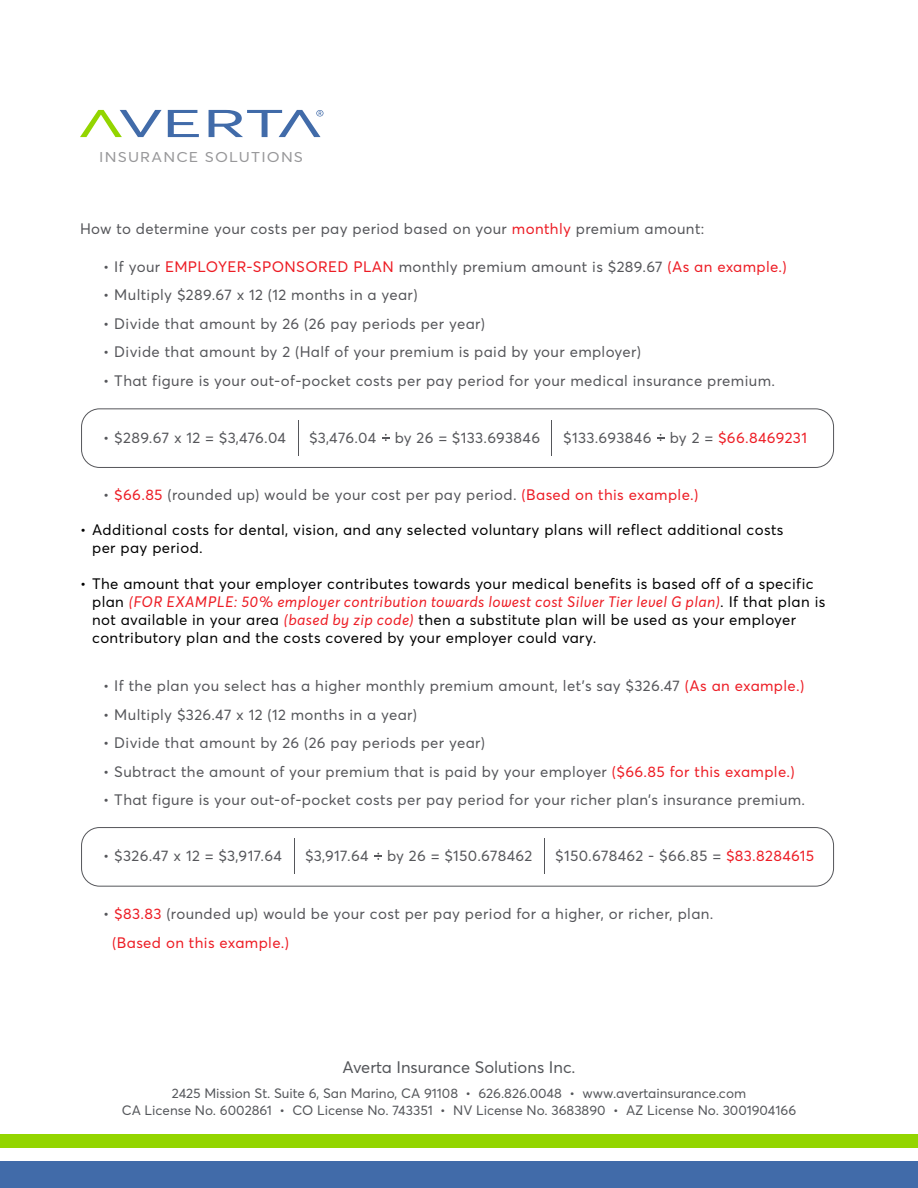
<style>
.page{position:relative;width:918px;height:1188px;background:#fff}
.page>*{position:absolute;margin:0;border:0;box-sizing:border-box;transform-origin:0 0}
.t1{font:16.5px "Averta Std";color:#54565a}
.t2{font:15px/28.5px "Averta Std";letter-spacing:.025em;color:#55565a}
.t3{font:15px/18px "Averta Std";letter-spacing:.025em;color:#000}
.t4{font:14.1px "Averta Std";letter-spacing:.075em;color:#98989a;scale:1.11 1}
.t5{font:13.5px/16.5px "Averta Std";color:#54565a;text-align:center}
.s1{color:#ed1c24}
.s2{font-style:italic;color:#ed1c24}
</style>
<div class="page">
<svg style="left:80px;top:110px;width:82px;height:27px"></svg>
<svg style="left:168px;top:110px;width:31px;height:27px"></svg>
<svg style="left:209px;top:110px;width:114px;height:27px"></svg>
<div style="left:0;top:1161px;width:918px;height:27px;background:#416ba9"></div>
<div style="left:0;top:1134px;width:918px;height:14px;background:#93d500"></div>
<svg style="left:382px;top:434px;width:7px;height:7px"></svg>
<svg style="left:657px;top:434px;width:7px;height:7px"></svg>
<hr style="left:298px;top:420px;width:1px;height:35px;background:#55565a">
<hr style="left:552px;top:420px;width:1px;height:35px;background:#55565a">
<div style="left:81px;top:409px;width:753px;height:59px;border:1px solid #55565a;border-radius:18px"></div>
<svg style="left:375px;top:853px;width:7px;height:7px"></svg>
<hr style="left:294px;top:839px;width:1px;height:35px;background:#55565a">
<hr style="left:544px;top:839px;width:1px;height:35px;background:#55565a">
<div style="left:81px;top:827px;width:753px;height:59px;border:1px solid #55565a;border-radius:18px"></div>
<p class="t4" style="left:99px;top:149px;width:185px">INSURANCE SOLUTIONS</p>
<p class="t2" style="left:80px;top:214px;width:626px">How to determine your costs per pay period based on your <span class="s1">monthly</span> premium amount:</p>
<p class="t2" style="left:103px;top:252px;width:685px">• If your <span class="s1">EMPLOYER-SPONSORED PLAN</span> monthly premium amount is $289.67 <span class="s1">(As an example.)</span></p>
<p class="t2" style="left:103px;top:280px;width:316px">• Multiply $289.67 x 12 (12 months in a year)</p>
<p class="t2" style="left:103px;top:309px;width:383px">• Divide that amount by 26 (26 pay periods per year)</p>
<p class="t2" style="left:103px;top:337px;width:539px">• Divide that amount by 2 (Half of your premium is paid by your employer)</p>
<p class="t2" style="left:103px;top:366px;width:673px">• That figure is your out-of-pocket costs per pay period for your medical insurance premium.</p>
<p class="t2" style="left:103px;top:423px;width:184px">• $289.67 x 12 = $3,476.04</p>
<p class="t2" style="left:309px;top:423px;width:233px">$3,476.04 by 26 = $133.693846</p>
<p class="t2" style="left:563px;top:423px;width:245px">$133.693846 by 2 = <span class="s1">$66.8469231</span></p>
<p class="t2" style="left:103px;top:480px;width:597px">• <span class="s1">$66.85</span> (rounded up) would be your cost per pay period. <span class="s1">(Based on this example.)</span></p>
<p class="t3" style="left:80px;top:521px;width:705px">• Additional costs for dental, vision, and any selected voluntary plans will reflect additional costs</p>
<p class="t3" style="left:80px;top:575px;width:735px">• The amount that your employer contributes towards your medical benefits is based off of a specific</p>
<p class="t3" style="left:92px;top:539px;width:112px">per pay period.</p>
<p class="t3" style="left:92px;top:593px;width:735px">plan <span class="s2">(FOR EXAMPLE: 50% employer contribution towards lowest cost Silver Tier level G plan)</span>. If that plan is not available in your area <span class="s2">(based by zip code)</span> then a substitute plan will be used as your employer contributory plan and the costs covered by your employer could vary.</p>
<p class="t2" style="left:103px;top:672px;width:702px">• If the plan you select has a higher monthly premium amount, let’s say $326.47 <span class="s1">(As an example.)</span></p>
<p class="t2" style="left:103px;top:700px;width:315px">• Multiply $326.47 x 12 (12 months in a year)</p>
<p class="t2" style="left:103px;top:729px;width:383px">• Divide that amount by 26 (26 pay periods per year)</p>
<p class="t2" style="left:103px;top:757px;width:693px">• Subtract the amount of your premium that is paid by your employer <span class="s1">($66.85 for this example.)</span></p>
<p class="t2" style="left:103px;top:786px;width:704px">• That figure is your out-of-pocket costs per pay period for your richer plan’s insurance premium.</p>
<p class="t2" style="left:103px;top:842px;width:180px">• $326.47 x 12 = $3,917.64</p>
<p class="t2" style="left:305px;top:842px;width:229px">$3,917.64 by 26 = $150.678462</p>
<p class="t2" style="left:555px;top:842px;width:260px">$150.678462 - $66.85 = <span class="s1">$83.8284615</span></p>
<p class="t2" style="left:112px;top:900px;width:603px;text-indent:-9px">• <span class="s1">$83.83</span> (rounded up) would be your cost per pay period for a higher, or richer, plan. <span class="s1">(Based on this example.)</span></p>
<p class="t1" style="left:343px;top:1057px;width:235px">Averta Insurance Solutions Inc.</p>
<p class="t5" style="left:122px;top:1085px;width:676px">2425 Mission St. Suite 6, San Marino, CA 91108 • 626.826.0048 • www.avertainsurance.com<br>CA License No. 6002861 • CO License No. 743351 • NV License No. 3683890 • AZ License No. 3001904166</p>
</div>
